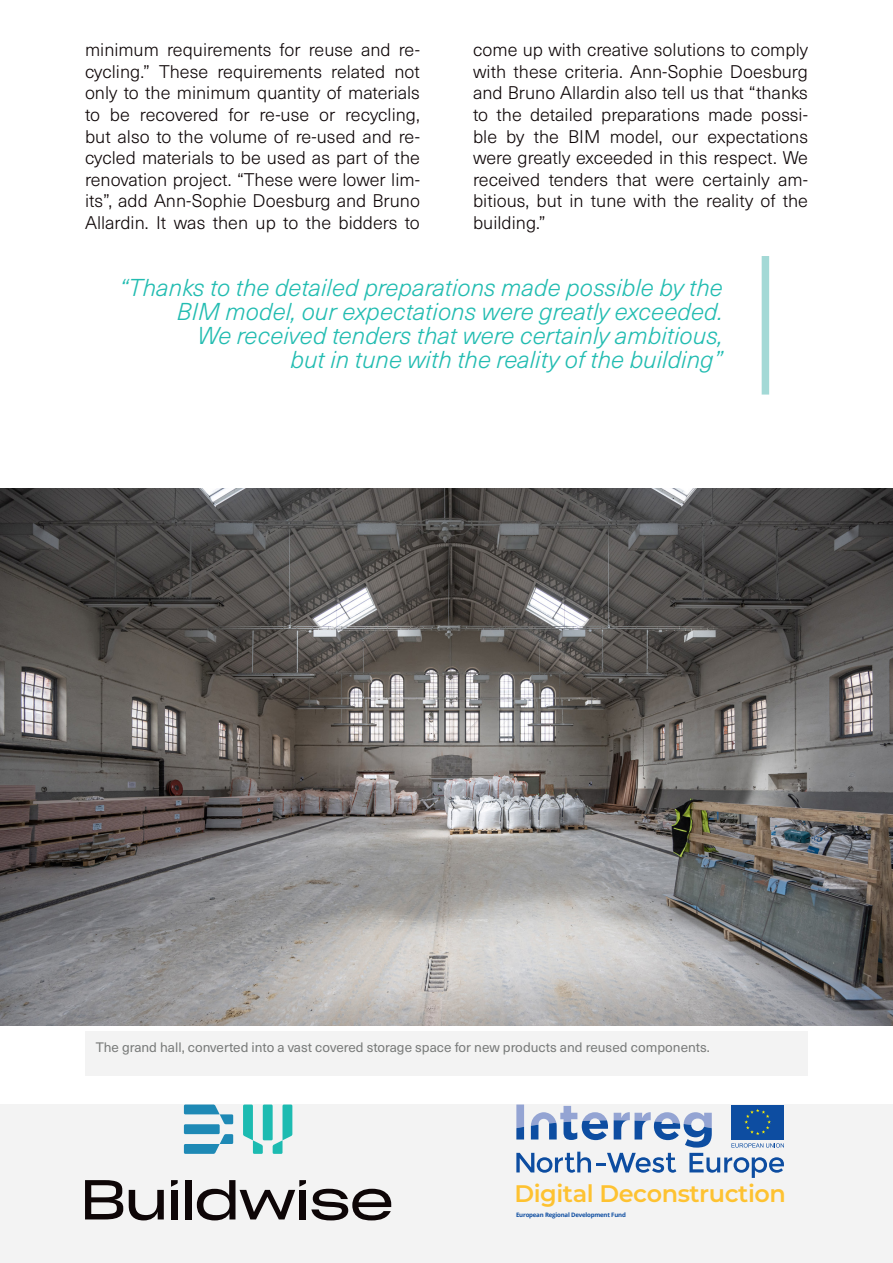
<style>
.page{position:relative;width:893px;height:1263px;background:#fff}
.page>*{position:absolute;margin:0;border:0;box-sizing:border-box;transform-origin:0 0}
.Quotes_Line_Right{font:italic 300 24px/24px "Neue Haas Unica W1 G";color:#22bcb1;text-align:right}
.t1{font:600 24px "Montserrat";letter-spacing:-.02em;color:#fec231}
.Text{font:300 18px/21.6px "Neue Haas Unica W1 G";color:#0e0607;text-align:justify}
.Image_Text{font:13.5px "Neue Haas Unica W1 G";color:#787a79}
.t2{font:700 6px "Open Sans";letter-spacing:-.03em;color:#0d4da1}
</style>
<div class="page">
<div style="left:0;top:1104px;width:893px;height:159px;background:#f3f3f3"></div>
<div style="left:762px;top:256px;width:7px;height:139px;background:#a3d9d6"></div>
<svg style="left:516px;top:1104px;width:268px;height:74px"></svg>
<svg style="left:85px;top:1180px;width:38px;height:39px"></svg>
<svg style="left:129px;top:1190px;width:35px;height:30px"></svg>
<svg style="left:171px;top:1180px;width:7px;height:7px"></svg>
<div style="left:171px;top:1190px;width:7px;height:29px;background:#0e0607"></div>
<div style="left:185px;top:1180px;width:6px;height:39px;background:#0e0607"></div>
<svg style="left:197px;top:1180px;width:194px;height:40px"></svg>
<svg style="left:184px;top:1134px;width:49px;height:20px"></svg>
<svg style="left:184px;top:1104px;width:49px;height:20px"></svg>
<div style="left:184px;top:1124px;width:36px;height:10px;background:#1e89b5"></div>
<svg style="left:243px;top:1104px;width:20px;height:50px"></svg>
<svg style="left:273px;top:1104px;width:19px;height:50px"></svg>
<div style="left:263px;top:1104px;width:10px;height:36px;background:#1dbbb1"></div>
<img style="left:0;top:488px;width:893px;height:538px">
<div style="left:85px;top:1031px;width:723px;height:45px;background:#f3f3f3"></div>
<p class="Text" style="left:85px;top:38px;width:336px">minimum requirements for reuse and re&shy;cycling.” These requirements related not only to the minimum quantity of materials to be recovered for re-use or recycling, but also to the volume of re-used and re&shy;cycled materials to be used as part of the renovation project. “These were lower lim&shy;its”, add Ann-Sophie Doesburg and Bruno Allardin. It was then up to the bidders to</p>
<p class="Text" style="left:473px;top:38px;width:336px">come up with creative solutions to comply with these criteria. Ann-Sophie Doesburg and Bruno Allardin also tell us that “thanks to the detailed preparations made possi&shy;ble by the BIM model, our expectations were greatly exceeded in this respect. We received tenders that were certainly am&shy;bitious, but in tune with the reality of the building.”</p>
<p class="Quotes_Line_Right" style="left:119px;top:274px;width:605px">“Thanks to the detailed preparations made possible by the BIM model, our expectations were greatly exceeded.<br>We received tenders that were certainly ambitious,<br>but in tune with the reality of the building”</p>
<p class="Image_Text" style="left:96px;top:1037px;width:616px">The grand hall, converted into a vast covered storage space for new products and reused components.</p>
<p class="t1" style="left:514px;top:1176px;width:273px">Digital Deconstruction</p>
<p class="t2" style="left:516px;top:1211px;width:111px">European Regional Development Fund</p>
</div>
